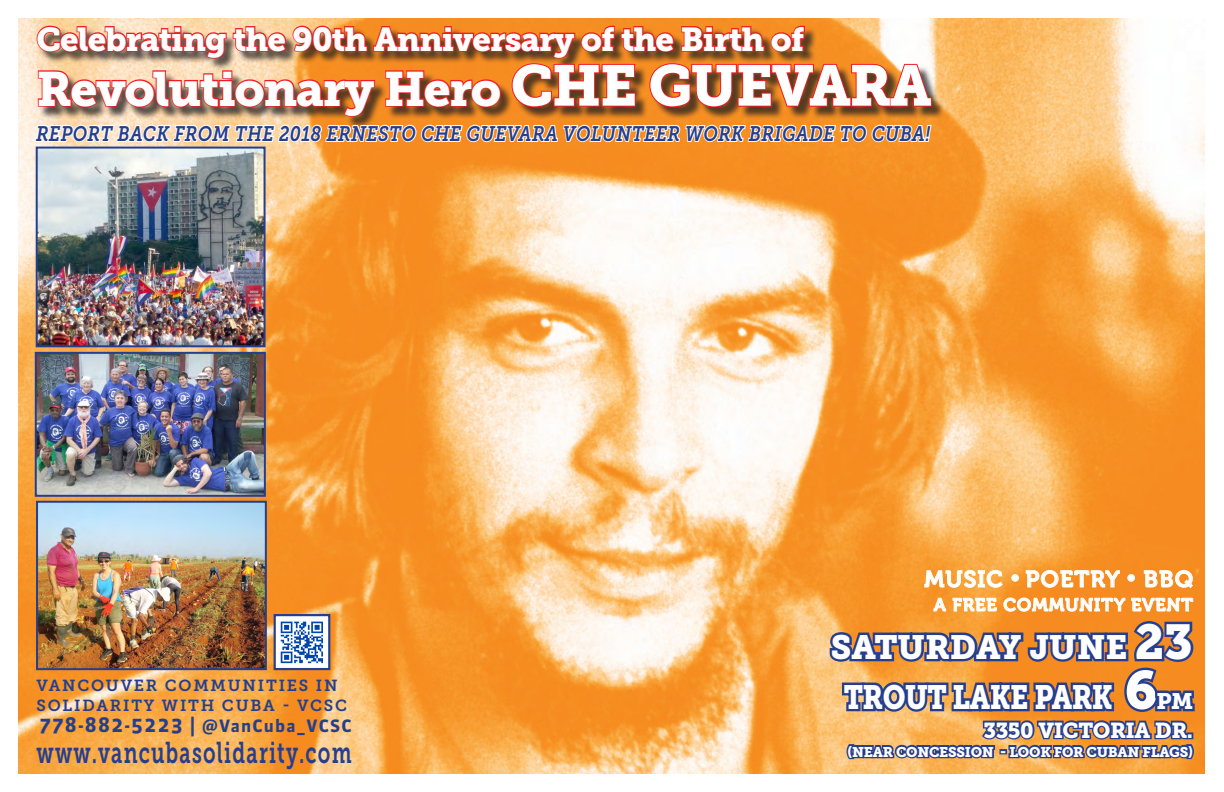
<style>
.page{position:relative;width:1224px;height:792px;background:#fff}
.page>*{position:absolute;margin:0;border:0;box-sizing:border-box;transform-origin:0 0}
.t1{font:48px "Museo Slab 900";letter-spacing:-.03em;color:#fff}
.t2{font:33.5px/50px "Museo Slab 900";letter-spacing:-.02em;color:#fff}
.t3{font:33px "Museo Slab 900";letter-spacing:-.03em;color:#fff}
.t4{font:30px "Museo Slab 700";letter-spacing:.06em;color:#253f8e;scale:.67 1}
.t5{font:23px "Museo 700";letter-spacing:.05em;color:#fff}
.t6{font:22.3px "Museo Slab 900";color:#fff}
.t7{font:21.5px "Museo Slab 900";letter-spacing:-.02em;color:#fff}
.t8{font:italic 21px "Museo Slab 700";letter-spacing:.02em;color:#253f8e;scale:.84 1}
.Chapter_Title{font:700 20px "Sanuk";letter-spacing:.07em;color:#253f8e}
.t9{font:18px "Museo 700";letter-spacing:.05em;color:#fff}
.t10{font:16px "Museo Slab 700";letter-spacing:.11em;color:#253f8e}
.t11{font:14px "Museo Slab 900";letter-spacing:-.02em;color:#fff}
.s1{font-size:57px}
.s2{font-size:17px}
.s3{font-family:"Gabo Drive"}
.s4{font-size:48.7px}
.s5{font-size:53.5px}
</style>
<div class="page">
<img style="left:18px;top:18px;width:1187px;height:756px">
<svg style="left:827px;top:555px;width:370px;height:207px;background:#b48157"></svg>
<img style="left:277px;top:617px;width:50px;height:50px">
<div style="left:274px;top:614px;width:56px;height:56px;border:2px solid #253f8e"></div>
<img style="left:39px;top:154px;width:224px;height:190px">
<div style="left:36px;top:147px;width:230px;height:200px;border:2px solid #253f8e"></div>
<img style="left:38px;top:355px;width:225px;height:139px">
<div style="left:35px;top:352px;width:231px;height:145px;border:2px solid #253f8e"></div>
<img style="left:39px;top:504px;width:225px;height:163px">
<div style="left:36px;top:501px;width:231px;height:169px;border:2px solid #253f8e"></div>
<img style="left:34px;top:25px;width:899px;height:129px">
<p class="t3" style="left:36px;top:20px;width:770px">Celebrating the 90th Anniversary of the Birth of</p>
<p class="t1" style="left:36px;top:61px;width:897px">Revolutionary Hero <span class="s1">CHE GUEVARA</span></p>
<p class="t8" style="left:36px;top:122px;width:1066px">REPORT BACK FROM THE 2018 ERNESTO CHE GUEVARA VOLUNTEER WORK BRIGADE TO CUBA!</p>
<p class="t10" style="left:36px;top:677px;width:303px">VANCOUVER COMMUNITIES IN</p>
<p class="t10" style="left:36px;top:696px;width:312px">SOLIDARITY WITH CUBA - VCSC</p>
<p class="Chapter_Title" style="left:40px;top:713px;width:314px">778-882-5223 | <span class="s2">@VanCuba_VCSC</span></p>
<p class="t4" style="left:36px;top:735px;width:472px">www.vancubasolidarity.com</p>
<p class="t5" style="left:924px;top:566px;width:270px">MUSIC <span class="s3">•</span> POETRY <span class="s3">•</span> BBQ</p>
<p class="t9" style="left:934px;top:595px;width:261px">A FREE COMMUNITY EVENT</p>
<p class="t2" style="left:844px;top:622px;width:351px;text-indent:-13px">SATURDAY JUNE <span class="s4">23<br></span>TROUT LAKE PARK <span class="s5">6</span></p>
<p class="t6" style="left:1156px;top:688px;width:38px">PM</p>
<p class="t7" style="left:983px;top:718px;width:211px">3350 VICTORIA DR.</p>
<p class="t11" style="left:847px;top:744px;width:347px">(NEAR CONCESSION - LOOK FOR CUBAN FLAGS)</p>
</div>
